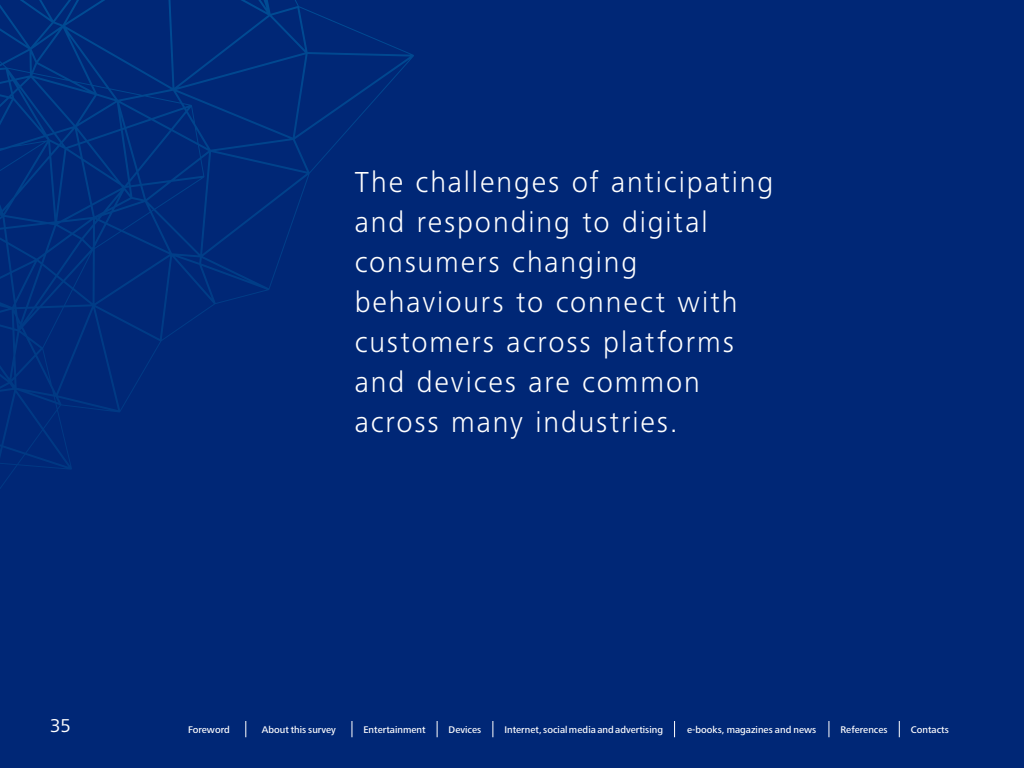
<style>
.page{position:relative;width:1024px;height:768px;background:#002776}
.page>*{position:absolute;margin:0;border:0;box-sizing:border-box;transform-origin:0 0}
.t1{font:300 30px/40px "Frutiger Next Pro";letter-spacing:.065em;color:#fff}
.t2{font:19.3px "Frutiger Next Pro";color:#fff}
.t3{font:500 10px "Frutiger Next Pro";color:#fff}
</style>
<div class="page">
<svg style="left:0;top:0;width:414px;height:489px"></svg>
<svg style="left:246px;top:721px;width:1px;height:16px"></svg>
<svg style="left:352px;top:721px;width:1px;height:16px"></svg>
<svg style="left:437px;top:721px;width:1px;height:16px"></svg>
<svg style="left:493px;top:721px;width:1px;height:16px"></svg>
<svg style="left:674px;top:721px;width:1px;height:16px"></svg>
<svg style="left:829px;top:721px;width:1px;height:16px"></svg>
<svg style="left:899px;top:721px;width:1px;height:16px"></svg>
<p class="t1" style="left:355px;top:162px;width:420px">The challenges of anticipating and responding to digital consumers changing behaviours to connect with customers across platforms and devices are common across many industries.</p>
<p class="t2" style="left:50px;top:714px;width:22px">35</p>
<p class="t3" style="left:188px;top:724px;width:43px">Foreword</p>
<p class="t3" style="left:262px;top:724px;width:76px">About this survey</p>
<p class="t3" style="left:363px;top:724px;width:64px">Entertainment</p>
<p class="t3" style="left:449px;top:724px;width:34px">Devices</p>
<p class="t3" style="left:504px;top:724px;width:160px">Internet, social media and advertising</p>
<p class="t3" style="left:687px;top:724px;width:131px">e-books, magazines and news</p>
<p class="t3" style="left:840px;top:724px;width:49px">References</p>
<p class="t3" style="left:911px;top:724px;width:40px">Contacts</p>
</div>
